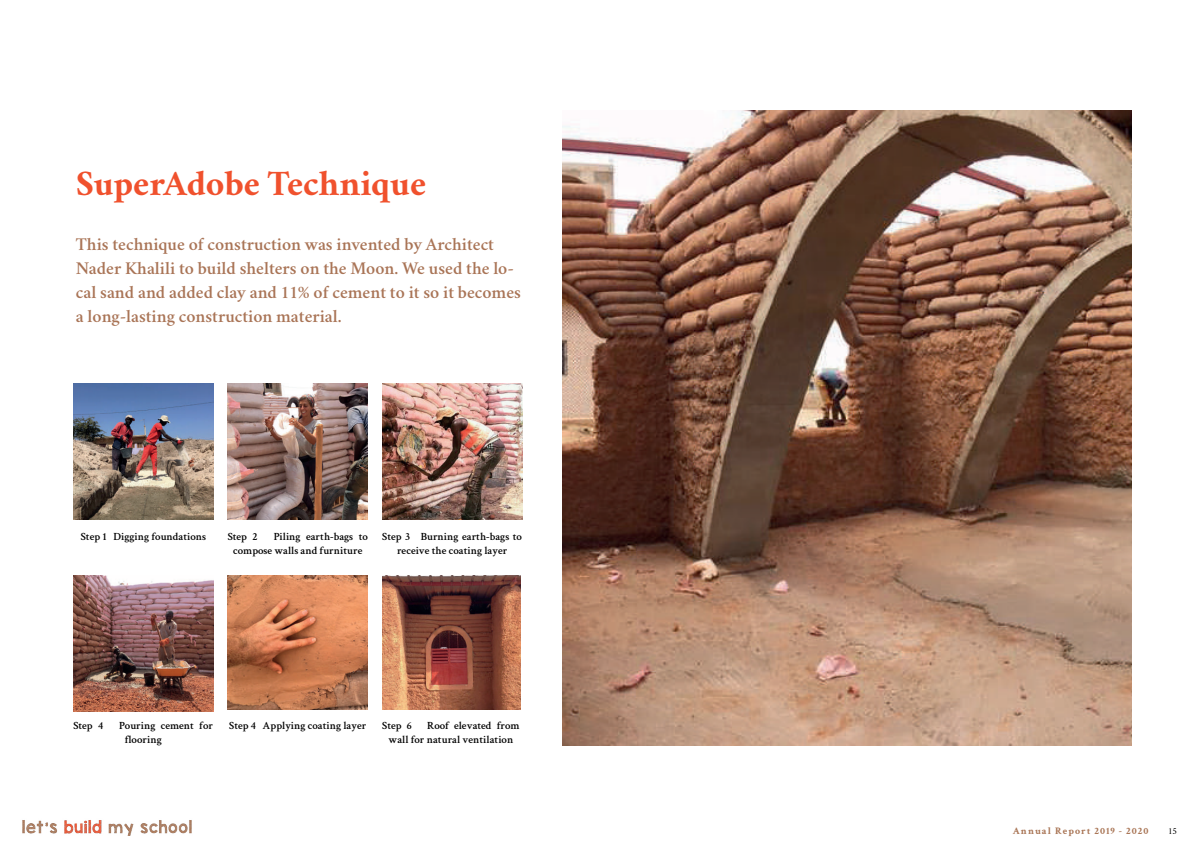
<style>
.page{position:relative;width:1191px;height:842px;background:#fff}
.page>*{position:absolute;margin:0;border:0;box-sizing:border-box;transform-origin:0 0}
.t1{font:700 36px "Crimson";color:#f0512d}
.t2{font:600 18px/24px "Crimson";color:#a97456}
.t3{font:600 11px/14px "Crimson Text";color:#000001}
.t4{font:700 10px "Crimson Text";letter-spacing:.1em;color:#a97555}
.t5{font:9px "Crimson";color:#000001}
</style>
<div class="page">
<img style="left:73px;top:384px;width:140px;height:136px">
<img style="left:228px;top:384px;width:140px;height:136px">
<img style="left:382px;top:384px;width:140px;height:135px">
<img style="left:73px;top:575px;width:140px;height:136px">
<img style="left:382px;top:575px;width:138px;height:134px">
<img style="left:228px;top:575px;width:140px;height:134px">
<img style="left:562px;top:110px;width:569px;height:635px">
<img style="left:22px;top:820px;width:170px;height:16px">
<h1 class="t1" style="left:76px;top:156px;width:352px">SuperAdobe Technique</h1>
<h2 class="t2" style="left:76px;top:230px;width:446px">This technique of construction was invented by Architect Nader Khalili to build shelters on the Moon. We used the lo&shy;cal sand and added clay and 11% of cement to it so it becomes a long-lasting construction material.</h2>
<p class="t3" style="left:81px;top:528px;width:127px">Step 1 Digging foundations</p>
<p class="t3" style="left:228px;top:528px;width:31px">Step 2</p>
<p class="t3" style="left:233px;top:528px;width:136px;text-indent:41px">Piling earth-bags to compose walls and furniture</p>
<p class="t3" style="left:382px;top:528px;width:141px;text-align:center">Step 3 Burning earth-bags to receive the coating layer</p>
<p class="t3" style="left:73px;top:717px;width:31px">Step 4</p>
<p class="t3" style="left:125px;top:717px;width:90px;text-indent:-6px">Pouring cement for flooring</p>
<p class="t3" style="left:229px;top:717px;width:139px">Step 4 Applying coating layer</p>
<p class="t3" style="left:382px;top:717px;width:31px">Step 6</p>
<p class="t3" style="left:388px;top:717px;width:132px;text-indent:38px">Roof elevated from wall for natural ventilation</p>
<p class="t4" style="left:1013px;top:824px;width:137px">Annual Report 2019 - 2020</p>
<p class="t5" style="left:1168px;top:824px;width:10px">15</p>
</div>
